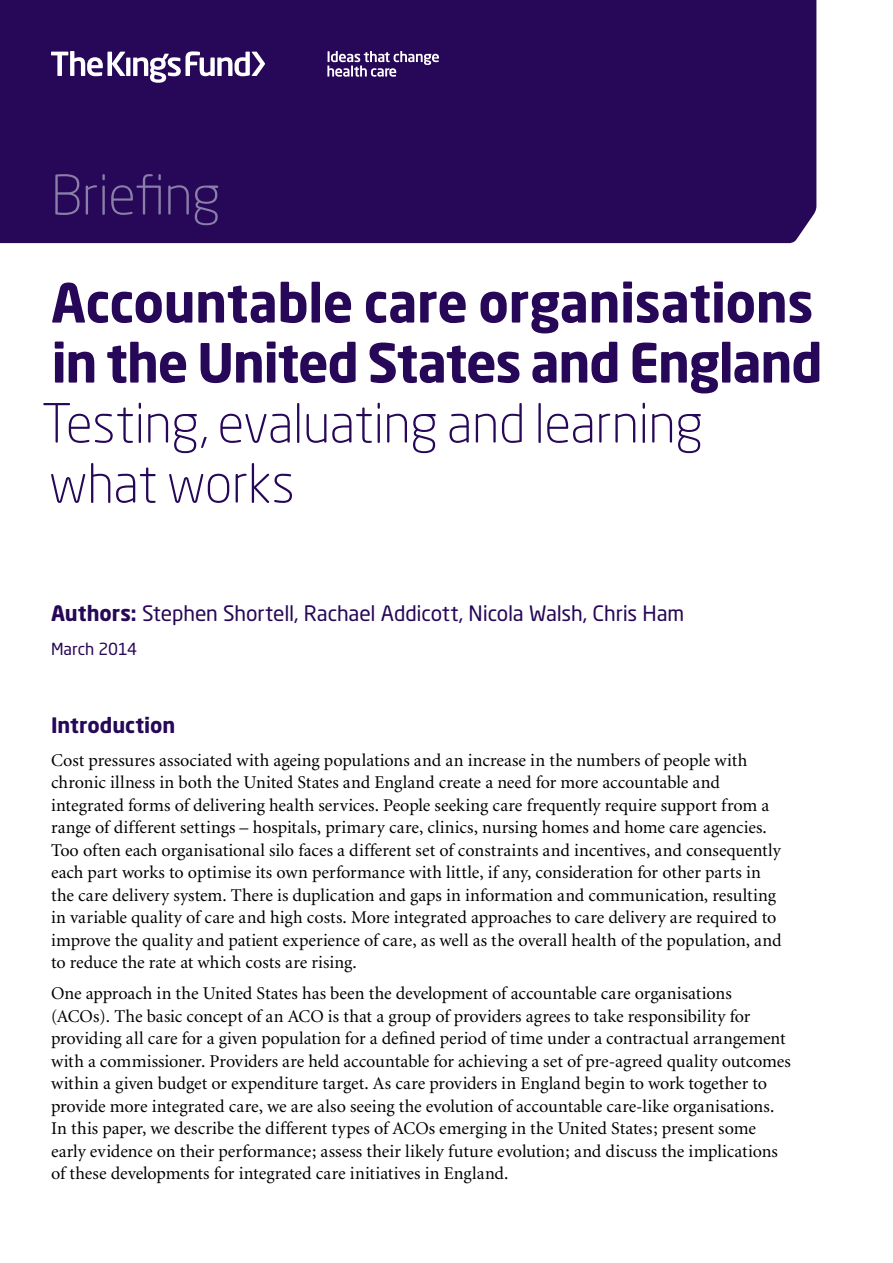
<style>
.page{position:relative;width:893px;height:1263px;background:#fff}
.page>*{position:absolute;margin:0;border:0;box-sizing:border-box;transform-origin:0 0}
.t1{font:300 54px "Neo Sans Std";letter-spacing:-.015em;color:#897fa9}
.t2{font:700 53.25px/60px "Neo Sans Std";letter-spacing:-.015em;color:#270757}
.t3{font:300 53.25px/60px "Neo Sans Std";letter-spacing:-.01em;color:#270757}
.t4{font:21px "Neo Sans Std";letter-spacing:-.01em;color:#270757}
.t5{font:700 21px "Neo Sans Std";color:#270757}
.t6{font:18px/22.5px "Minion";color:#000}
.t7{font:16.5px "Neo Sans Std";letter-spacing:-.005em;color:#270757}
.s1{font-weight:700}
</style>
<div class="page">
<div style="left:0;top:0;width:816px;height:243px;background:#270757"></div>
<svg style="left:112px;top:52px;width:13px;height:24px"></svg>
<svg style="left:126px;top:58px;width:4px;height:18px"></svg>
<div style="left:107px;top:52px;width:5px;height:24px;background:#fff"></div>
<svg style="left:51px;top:51px;width:52px;height:25px"></svg>
<svg style="left:133px;top:51px;width:132px;height:32px"></svg>
<svg style="left:327px;top:51px;width:112px;height:26px;background:#644d86"></svg>
<h1 class="t1" style="left:51px;top:163px;width:171px">Briefing</h1>
<h2 class="t2" style="left:51px;top:271px;width:773px">Accountable care organisations in the United States and England</h2>
<h2 class="t3" style="left:42px;top:393px;width:663px">Testing, evaluating and learning what works</h2>
<p class="t4" style="left:51px;top:600px;width:635px"><span class="s1">Authors:</span> Stephen Shortell, Rachael Addicott, Nicola Walsh, Chris Ham</p>
<p class="t7" style="left:51px;top:639px;width:88px">March 2014</p>
<p class="t5" style="left:51px;top:712px;width:126px">Introduction</p>
<p class="t6" style="left:51px;top:749px;width:732px">Cost pressures associated with ageing populations and an increase in the numbers of people with chronic illness in both the United States and England create a need for more accountable and integrated forms of delivering health services. People seeking care frequently require support from a range of different settings – hospitals, primary care, clinics, nursing homes and home care agencies.<br>Too often each organisational silo faces a different set of constraints and incentives, and consequently each part works to optimise its own performance with little, if any, consideration for other parts in the care delivery system. There is duplication and gaps in information and communication, resulting in variable quality of care and high costs. More integrated approaches to care delivery are required to improve the quality and patient experience of care, as well as the overall health of the population, and to reduce the rate at which costs are rising.</p>
<p class="t6" style="left:51px;top:983px;width:741px">One approach in the United States has been the development of accountable care organisations (ACOs). The basic concept of an ACO is that a group of providers agrees to take responsibility for providing all care for a given population for a defined period of time under a contractual arrangement with a commissioner. Providers are held accountable for achieving a set of pre-agreed quality outcomes within a given budget or expenditure target. As care providers in England begin to work together to provide more integrated care, we are also seeing the evolution of accountable care-like organisations.<br>In this paper, we describe the different types of ACOs emerging in the United States; present some early evidence on their performance; assess their likely future evolution; and discuss the implications of these developments for integrated care initiatives in England.</p>
</div>
